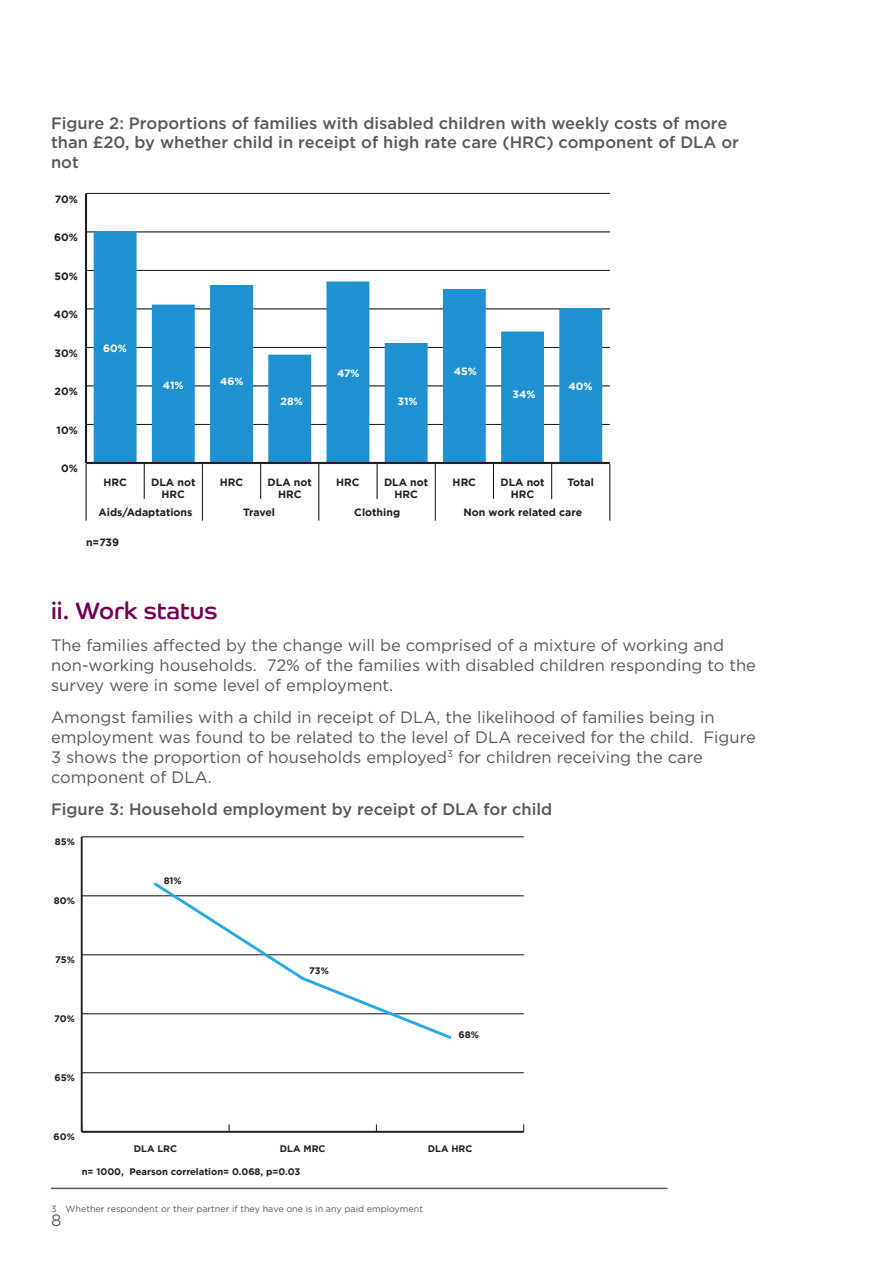
<style>
.page{position:relative;width:893px;height:1263px;background:#fff}
.page>*{position:absolute;margin:0;border:0;box-sizing:border-box;transform-origin:0 0}
.t1{font:24px "Co Headline";color:#730055}
.t2{font:16.5px/19.8px "Gotham";color:#57585a}
.t3{font:500 16.5px/19.8px "Gotham";color:#57585a}
.t4{font:700 10.5px "Gotham";color:#231f20}
.t5{font:700 10.5px "Gotham";color:#fff}
.t6{font:700 9.45px "Gotham";color:#231f20}
.t7{font:9px "Gotham";color:#57585a}
</style>
<div class="page">
<hr style="left:51px;top:1188px;width:617px;height:1px;background:#57585a">
<hr style="left:85px;top:464px;width:2px;height:57px;background:#231f20">
<hr style="left:144px;top:464px;width:1px;height:35px;background:#231f20">
<hr style="left:202px;top:464px;width:1px;height:57px;background:#231f20">
<hr style="left:260px;top:464px;width:1px;height:35px;background:#231f20">
<hr style="left:318px;top:464px;width:1px;height:57px;background:#231f20">
<hr style="left:376px;top:464px;width:2px;height:35px;background:#231f20">
<hr style="left:435px;top:464px;width:1px;height:57px;background:#231f20">
<hr style="left:493px;top:464px;width:1px;height:35px;background:#231f20">
<hr style="left:551px;top:464px;width:1px;height:35px;background:#231f20">
<hr style="left:609px;top:464px;width:1px;height:57px;background:#231f20">
<hr style="left:85px;top:193px;width:2px;height:270px;background:#231f20">
<hr style="left:86px;top:424px;width:524px;height:1px;background:#231f20">
<hr style="left:86px;top:385px;width:524px;height:1px;background:#231f20">
<hr style="left:86px;top:347px;width:524px;height:1px;background:#231f20">
<hr style="left:86px;top:308px;width:524px;height:1px;background:#231f20">
<hr style="left:86px;top:270px;width:524px;height:1px;background:#231f20">
<hr style="left:86px;top:231px;width:524px;height:1px;background:#231f20">
<hr style="left:86px;top:193px;width:524px;height:1px;background:#231f20">
<div style="left:94px;top:232px;width:42px;height:231px;background:#1f91d0"></div>
<div style="left:152px;top:305px;width:42px;height:158px;background:#1f91d0"></div>
<div style="left:152px;top:305px;width:43px;height:158px;border:1px solid #1f91d0"></div>
<div style="left:211px;top:286px;width:41px;height:177px;background:#1f91d0"></div>
<div style="left:210px;top:286px;width:43px;height:177px;border:1px solid #1f91d0"></div>
<div style="left:269px;top:355px;width:42px;height:108px;background:#1f91d0"></div>
<div style="left:327px;top:282px;width:42px;height:181px;background:#1f91d0"></div>
<div style="left:385px;top:344px;width:42px;height:119px;background:#1f91d0"></div>
<div style="left:385px;top:343px;width:42px;height:120px;border:1px solid #1f91d0"></div>
<div style="left:443px;top:290px;width:42px;height:173px;background:#1f91d0"></div>
<div style="left:443px;top:289px;width:43px;height:174px;border:1px solid #1f91d0"></div>
<div style="left:502px;top:332px;width:41px;height:131px;background:#1f91d0"></div>
<div style="left:501px;top:332px;width:43px;height:131px;border:1px solid #1f91d0"></div>
<div style="left:560px;top:309px;width:42px;height:154px;background:#1f91d0"></div>
<hr style="left:86px;top:462px;width:524px;height:2px;background:#231f20">
<hr style="left:81px;top:837px;width:2px;height:295px;background:#231f20">
<hr style="left:82px;top:1131px;width:442px;height:2px;background:#231f20">
<hr style="left:82px;top:1072px;width:442px;height:1px;background:#231f20">
<hr style="left:82px;top:1013px;width:442px;height:1px;background:#231f20">
<hr style="left:82px;top:954px;width:442px;height:1px;background:#231f20">
<hr style="left:82px;top:895px;width:442px;height:1px;background:#231f20">
<hr style="left:82px;top:836px;width:442px;height:1px;background:#231f20">
<svg style="left:151px;top:882px;width:303px;height:157px"></svg>
<p class="t3" style="left:51px;top:112px;width:690px">Figure 2: Proportions of families with disabled children with weekly costs of more than £20, by whether child in receipt of high rate care (HRC) component of DLA or not</p>
<p class="t4" style="left:55px;top:193px;width:25px">70%</p>
<p class="t4" style="left:54px;top:231px;width:25px">60%</p>
<p class="t4" style="left:54px;top:270px;width:25px">50%</p>
<p class="t4" style="left:54px;top:308px;width:26px">40%</p>
<p class="t4" style="left:54px;top:347px;width:25px">30%</p>
<p class="t4" style="left:54px;top:385px;width:25px">20%</p>
<p class="t4" style="left:57px;top:424px;width:23px">10%</p>
<p class="t4" style="left:61px;top:462px;width:18px">0%</p>
<p class="t4" style="left:500px;top:476px;width:46px">DLA not</p>
<p class="t4" style="left:567px;top:476px;width:28px">Total</p>
<p class="t4" style="left:511px;top:488px;width:25px">HRC</p>
<p class="t5" style="left:103px;top:342px;width:25px">60%</p>
<p class="t5" style="left:454px;top:366px;width:24px">45%</p>
<p class="t5" style="left:337px;top:367px;width:24px">47%</p>
<p class="t5" style="left:220px;top:375px;width:25px">46%</p>
<p class="t5" style="left:163px;top:379px;width:22px">41%</p>
<p class="t5" style="left:568px;top:380px;width:26px">40%</p>
<p class="t5" style="left:513px;top:388px;width:24px">34%</p>
<p class="t5" style="left:280px;top:395px;width:24px">28%</p>
<p class="t5" style="left:398px;top:395px;width:22px">31%</p>
<p class="t4" style="left:103px;top:476px;width:25px">HRC</p>
<p class="t4" style="left:99px;top:506px;width:95px">Aids/Adaptations</p>
<p class="t4" style="left:243px;top:506px;width:34px">Travel</p>
<p class="t4" style="left:354px;top:506px;width:47px">Clothing</p>
<p class="t4" style="left:463px;top:506px;width:120px">Non work related care</p>
<p class="t4" style="left:151px;top:476px;width:46px">DLA not</p>
<p class="t4" style="left:220px;top:476px;width:25px">HRC</p>
<p class="t4" style="left:162px;top:488px;width:25px">HRC</p>
<p class="t4" style="left:268px;top:476px;width:46px">DLA not</p>
<p class="t4" style="left:336px;top:476px;width:25px">HRC</p>
<p class="t4" style="left:278px;top:488px;width:25px">HRC</p>
<p class="t4" style="left:384px;top:476px;width:46px">DLA not</p>
<p class="t4" style="left:453px;top:476px;width:25px">HRC</p>
<p class="t4" style="left:394px;top:488px;width:25px">HRC</p>
<p class="t4" style="left:86px;top:537px;width:35px">n=739</p>
<h2 class="t1" style="left:51px;top:596px;width:168px">ii. Work status</h2>
<p class="t2" style="left:51px;top:635px;width:706px">The families affected by the change will be comprised of a mixture of working and non-working households. 72% of the families with disabled children responding to the survey were in some level of employment.</p>
<p class="t2" style="left:51px;top:707px;width:706px">Amongst families with a child in receipt of DLA, the likelihood of families being in employment was found to be related to the level of DLA received for the child. Figure 3 shows the proportion of households employed<sup>3</sup> for children receiving the care component of DLA.</p>
<p class="t3" style="left:51px;top:799px;width:503px">Figure 3: Household employment by receipt of DLA for child</p>
<p class="t6" style="left:55px;top:836px;width:22px">85%</p>
<p class="t6" style="left:54px;top:895px;width:23px">80%</p>
<p class="t6" style="left:55px;top:954px;width:21px">75%</p>
<p class="t6" style="left:54px;top:1013px;width:22px">70%</p>
<p class="t6" style="left:54px;top:1072px;width:22px">65%</p>
<p class="t6" style="left:53px;top:1131px;width:23px">60%</p>
<p class="t6" style="left:164px;top:875px;width:20px">81%</p>
<p class="t6" style="left:309px;top:965px;width:21px">73%</p>
<p class="t6" style="left:459px;top:1029px;width:22px">68%</p>
<p class="t6" style="left:134px;top:1143px;width:45px">DLA LRC</p>
<p class="t6" style="left:280px;top:1143px;width:47px">DLA MRC</p>
<p class="t6" style="left:428px;top:1143px;width:46px">DLA HRC</p>
<p class="t6" style="left:82px;top:1166px;width:220px">n= 1000, Pearson correlation= 0.068, p=0.03</p>
<p class="t7" style="left:51px;top:1204px;width:373px">3 Whether respondent or their partner if they have one is in any paid employment</p>
<p class="t2" style="left:51px;top:1210px;width:12px">8</p>
</div>
